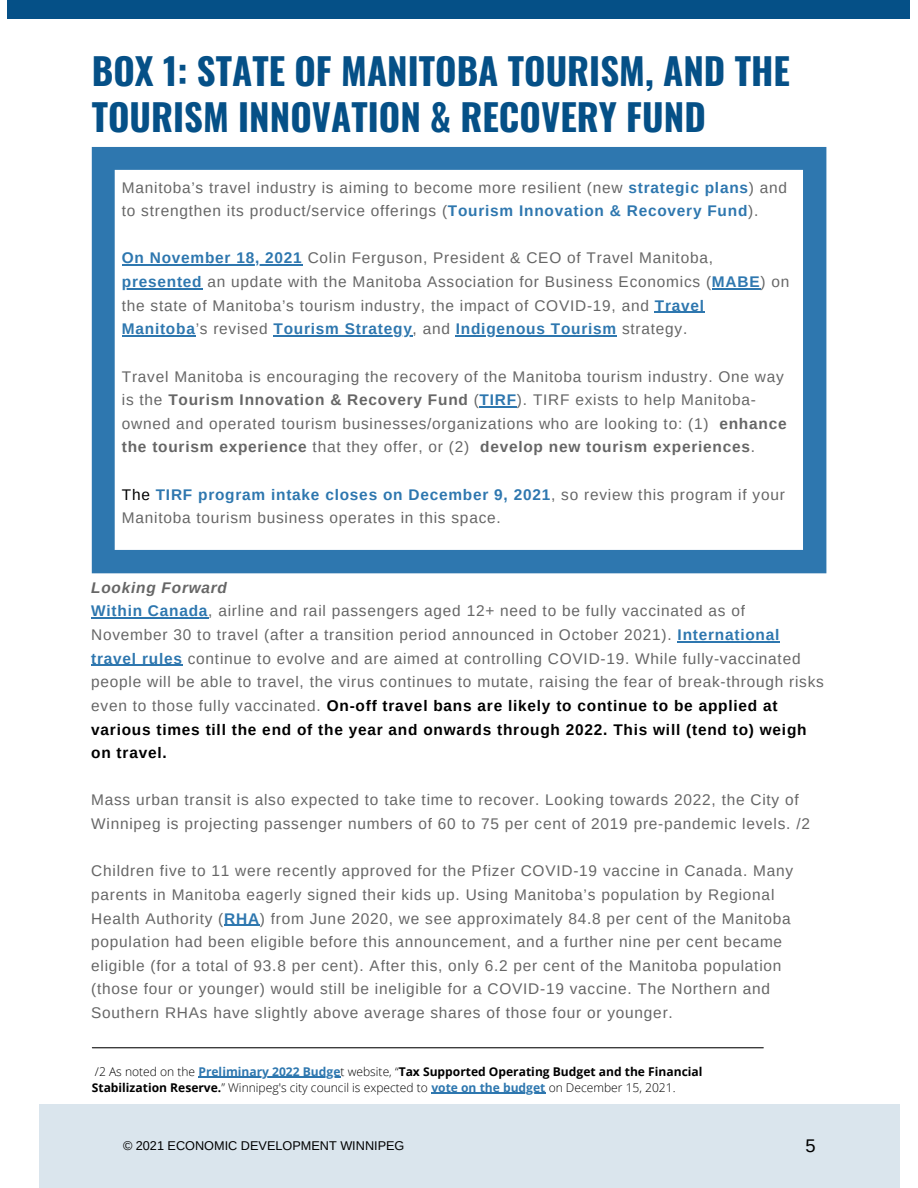
<style>
.page{position:relative;width:918px;height:1188px;background:#fff}
.page>*{position:absolute;margin:0;border:0;box-sizing:border-box;transform-origin:0 0}
.t1{font:700 36.75px/46.5px "Oswald";color:#055087}
.t2{font:18.3px "Arimo";color:#000}
.t3{font:15.45px/23.7px "Arimo";letter-spacing:.05em;color:#666}
.t4{font:italic 700 15.45px "Arimo";letter-spacing:.05em;color:#666}
.t5{font:12.75px "Arimo";color:#000}
.t6{font:300 12px/16px "Open Sans";color:#000}
.s1{font-weight:700;color:#2e77af}
.s2{font-weight:700}
.s3{color:#000}
.s4{font-weight:700;color:#000}
</style>
<div class="page">
<div style="left:8px;top:0;width:902px;height:19px;background:#055087"></div>
<div style="left:39px;top:1104px;width:861px;height:84px;background:#dae5ed"></div>
<svg style="left:92px;top:147px;width:734px;height:426px"></svg>
<hr style="left:122px;top:265px;width:181px;height:1px;background:#2e77af">
<hr style="left:122px;top:288px;width:80px;height:1px;background:#2e77af">
<hr style="left:712px;top:288px;width:48px;height:1px;background:#2e77af">
<hr style="left:655px;top:312px;width:50px;height:1px;background:#2e77af">
<hr style="left:122px;top:335px;width:74px;height:2px;background:#2e77af">
<hr style="left:274px;top:335px;width:139px;height:2px;background:#2e77af">
<hr style="left:456px;top:335px;width:161px;height:2px;background:#2e77af">
<hr style="left:480px;top:406px;width:37px;height:1px;background:#2e77af">
<hr style="left:91px;top:618px;width:117px;height:1px;background:#2e77af">
<hr style="left:678px;top:641px;width:102px;height:1px;background:#2e77af">
<hr style="left:91px;top:665px;width:92px;height:1px;background:#2e77af">
<hr style="left:224px;top:925px;width:36px;height:1px;background:#2e77af">
<hr style="left:198px;top:1077px;width:143px;height:1px;background:#2e77af">
<hr style="left:431px;top:1093px;width:115px;height:1px;background:#2e77af">
<hr style="left:92px;top:1047px;width:671px;height:1px;background:#000">
<p class="t1" style="left:92px;top:46px;width:700px">BOX 1: STATE OF MANITOBA TOURISM, AND THE<br>TOURISM INNOVATION &amp; RECOVERY FUND</p>
<p class="t3" style="left:122px;top:175px;width:667px">Manitoba’s travel industry is aiming to become more resilient (new <span class="s1">strategic plans</span>) and to strengthen its product/service offerings (<span class="s1">Tourism Innovation &amp; Recovery Fund</span>).</p>
<p class="t3" style="left:122px;top:246px;width:669px"><span class="s1">On November 18, 2021</span> Colin Ferguson, President &amp; CEO of Travel Manitoba, <span class="s1">presented</span> an update with the Manitoba Association for Business Economics (<span class="s1">MABE</span>) on the state of Manitoba’s tourism industry, the impact of COVID-19, and <span class="s1">Travel Manitoba</span>’s revised <span class="s1">Tourism Strategy</span>, and <span class="s1">Indigenous Tourism</span> strategy.</p>
<p class="t3" style="left:122px;top:364px;width:666px">Travel Manitoba is encouraging the recovery of the Manitoba tourism industry. One way is the <span class="s2">Tourism Innovation &amp; Recovery Fund</span> (<span class="s1">TIRF</span>). TIRF exists to help Manitoba&shy;owned and operated tourism businesses/organizations who are looking to: (1) <span class="s2">enhance the tourism experience</span> that they offer, or (2) <span class="s2">develop new tourism experiences</span>.</p>
<p class="t3" style="left:122px;top:482px;width:665px"><span class="s3">The</span> <span class="s1">TIRF program intake closes on December 9, 2021</span>, so review this program if your<br>Manitoba tourism business operates in this space.</p>
<p class="t4" style="left:91px;top:579px;width:137px">Looking Forward</p>
<p class="t3" style="left:91px;top:599px;width:734px"><span class="s1">Within Canada</span>, airline and rail passengers aged 12+ need to be fully vaccinated as of November 30 to travel (after a transition period announced in October 2021). <span class="s1">International travel rules</span> continue to evolve and are aimed at controlling COVID-19. While fully-vaccinated people will be able to travel, the virus continues to mutate, raising the fear of break-through risks even to those fully vaccinated. <span class="s4">On-off travel bans are likely to continue to be applied at various times till the end of the year and onwards through 2022. This will (tend to) weigh on travel.</span></p>
<p class="t3" style="left:91px;top:788px;width:720px">Mass urban transit is also expected to take time to recover. Looking towards 2022, the City of<br>Winnipeg is projecting passenger numbers of 60 to 75 per cent of 2019 pre-pandemic levels. /2</p>
<p class="t3" style="left:91px;top:859px;width:703px">Children five to 11 were recently approved for the Pfizer COVID-19 vaccine in Canada. Many parents in Manitoba eagerly signed their kids up. Using Manitoba’s population by Regional Health Authority (<span class="s1">RHA</span>) from June 2020, we see approximately 84.8 per cent of the Manitoba population had been eligible before this announcement, and a further nine per cent became eligible (for a total of 93.8 per cent). After this, only 6.2 per cent of the Manitoba population (those four or younger) would still be ineligible for a COVID-19 vaccine. The Northern and Southern RHAs have slightly above average shares of those four or younger.</p>
<p class="t6" style="left:92px;top:1063px;width:612px">/2 As noted on the <span class="s1">Preliminary 2022 Budge</span>t website, “<span class="s2">Tax Supported Operating Budget and the Financial<br>Stabilization Reserve.</span>” Winnipeg's city council is expected to <span class="s1">vote on the budget</span> on December 15, 2021.</p>
<p class="t5" style="left:123px;top:1138px;width:283px">© 2021 ECONOMIC DEVELOPMENT WINNIPEG</p>
<p class="t2" style="left:805px;top:1136px;width:12px">5</p>
</div>
